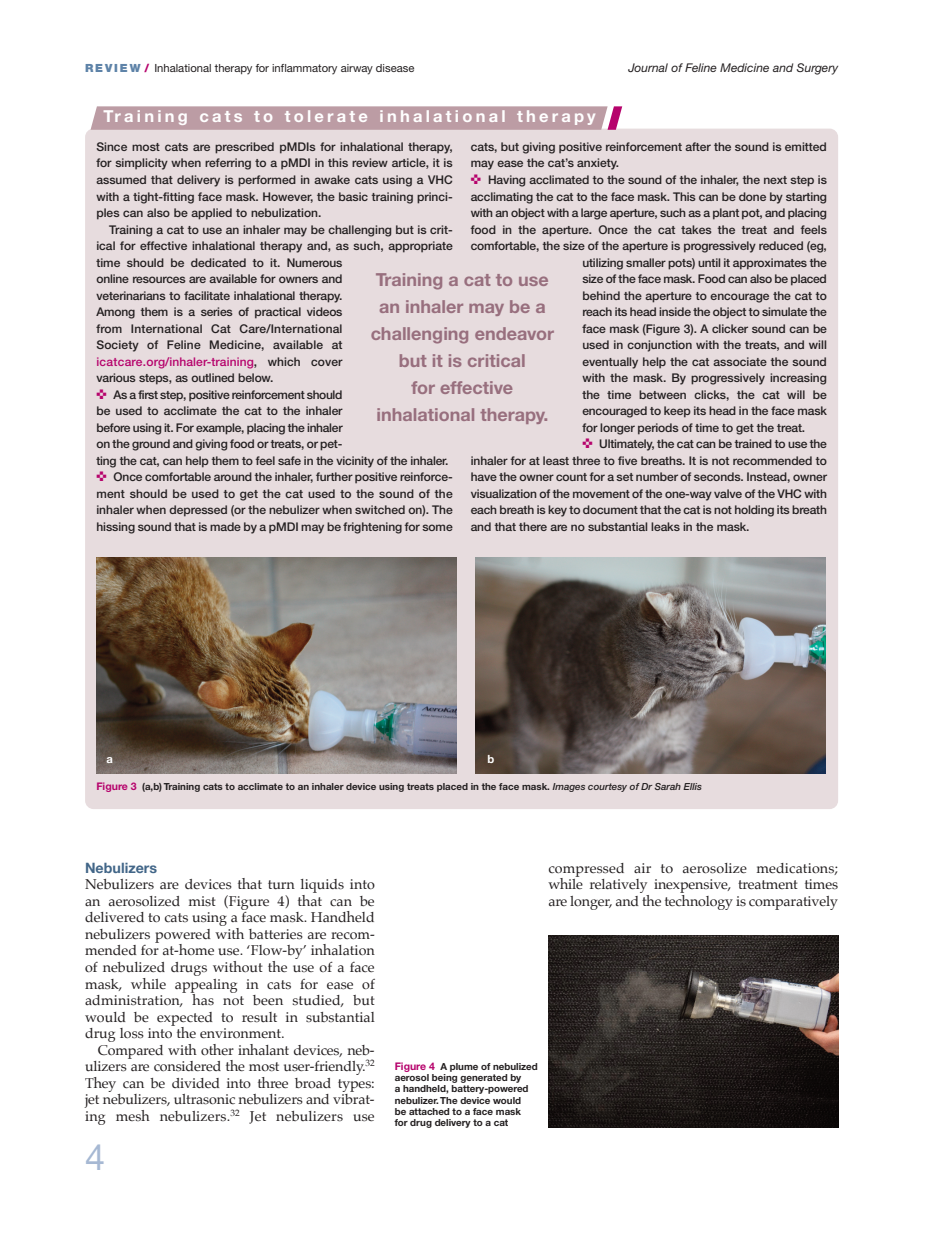
<style>
.page{position:relative;width:936px;height:1234px;background:#fff}
.page>*{position:absolute;margin:0;border:0;box-sizing:border-box;transform-origin:0 0}
.t1{font:36px "Helvetica Neue CE";color:#a6b8d3}
.t2{font:700 18px/27px "Helvetica Neue CE";color:#986f7e;text-align:center}
.t3{font:700 16.5px "Helvetica Neue CE";letter-spacing:.195em;color:#fff}
.t4{font:14.25px/16.5px "Palatino";color:#231f20;text-align:justify}
.t5{font:700 14.25px "Helvetica Neue";color:#426688}
.t6{font:500 12px/16.5px "Helvetica Neue CE";letter-spacing:-.01em;color:#231f20;text-align:justify}
.t7{font:500 12px "Helvetica Neue CE";letter-spacing:.015em;color:#231f20}
.t8{font:500 12px "Helvetica Neue CE";letter-spacing:.01em;color:#231f20}
.t9{font:500 12px "Helvetica Neue CE";letter-spacing:.01em;color:#b6036c}
.t10{font:500 12px "Helvetica Neue CE";letter-spacing:-.03em;color:#231f20}
.t11{font:italic 12px "Helvetica Neue CE";color:#231f20}
.t12{font:11.25px "Helvetica Neue CE";color:#231f20}
.t13{font:700 11.25px "Helvetica Neue";color:#fff}
.t14{font:700 9.75px/11.2px "Helvetica Neue CE";color:#231f20}
.s1{font-weight:900;color:#5e83a8}
.s2{font-weight:900;color:#b6036c}
.s3{color:#231f20}
.s4{font-size:10.5px;color:#b6036c}
.s5{font-weight:500;font-style:italic}
</style>
<div class="page">
<div style="left:85px;top:129px;width:753px;height:679px;background:#e7dcde;border-radius:9px"></div>
<svg style="left:90px;top:106px;width:532px;height:24px;background:#be9ea7"></svg>
<img style="left:96px;top:557px;width:360px;height:215px">
<img style="left:476px;top:557px;width:349px;height:215px">
<img style="left:548px;top:935px;width:290px;height:192px">
<p class="t12" style="left:85px;top:64px;width:331px"><span class="s1">R E V I E W</span> <span class="s2">/</span> Inhalational therapy for inflammatory airway disease</p>
<h3 class="t3" style="left:103px;top:111px;width:493px">Training cats to tolerate inhalational therapy</h3>
<p class="t11" style="left:628px;top:64px;width:211px">Journal of Feline Medicine and Surgery</p>
<p class="t6" style="left:96px;top:140px;width:358px">Since most cats are prescribed pMDIs for inhalational therapy, for simplicity when referring to a pMDI in this review article, it is assumed that delivery is performed in awake cats using a VHC with a tight-fitting face mask. However, the basic training princi&shy;ples can also be applied to nebulization.</p>
<p class="t6" style="left:109px;top:222px;width:345px">Training a cat to use an inhaler may be challenging but is crit-</p>
<p class="t6" style="left:96px;top:239px;width:358px">ical for effective inhalational therapy and, as such, appropriate</p>
<p class="t6" style="left:96px;top:255px;width:247px">time should be dedicated to it. Numerous</p>
<p class="t6" style="left:96px;top:272px;width:247px">online resources are available for owners and</p>
<p class="t6" style="left:96px;top:288px;width:247px">veterinarians to facilitate inhalational therapy.</p>
<p class="t6" style="left:96px;top:305px;width:247px">Among them is a series of practical videos</p>
<p class="t7" style="left:96px;top:324px;width:247px">from International Cat Care/International</p>
<p class="t7" style="left:96px;top:340px;width:247px">Society of Feline Medicine, available at</p>
<p class="t9" style="left:96px;top:357px;width:247px">icatcare.org/inhaler-training<span class="s3">, which cover</span></p>
<p class="t6" style="left:96px;top:371px;width:178px">various steps, as outlined below.</p>
<p class="t10" style="left:113px;top:390px;width:230px">As a first step, positive reinforcement should</p>
<p class="t6" style="left:96px;top:404px;width:247px">be used to acclimate the cat to the inhaler</p>
<p class="t6" style="left:96px;top:420px;width:247px">before using it. For example, placing the inhaler</p>
<p class="t6" style="left:96px;top:437px;width:247px">on the ground and giving food or treats, or pet -</p>
<p class="t6" style="left:96px;top:453px;width:353px">ting the cat, can help them to feel safe in the vicinity of the inhaler.</p>
<p class="t6" style="left:114px;top:470px;width:340px">Once comfortable around the inhaler, further positive reinforce -</p>
<p class="t8" style="left:96px;top:489px;width:358px">ment should be used to get the cat used to the sound of the</p>
<p class="t6" style="left:96px;top:503px;width:358px">inhaler when depressed (or the nebulizer when switched on). The</p>
<p class="t6" style="left:96px;top:519px;width:358px">hissing sound that is made by a pMDI may be frightening for some</p>
<p class="t6" style="left:470px;top:140px;width:358px">cats, but giving positive reinforcement after the sound is emitted may ease the cat’s anxiety.</p>
<p class="t6" style="left:488px;top:173px;width:340px">Having acclimated to the sound of the inhaler, the next step is</p>
<p class="t6" style="left:470px;top:189px;width:358px">acclimating the cat to the face mask. This can be done by starting</p>
<p class="t6" style="left:470px;top:206px;width:358px">with an object with a large aperture, such as a plant pot, and placing</p>
<p class="t6" style="left:470px;top:222px;width:358px">food in the aperture. Once the cat takes the treat and feels</p>
<p class="t6" style="left:470px;top:239px;width:358px">comfortable, the size of the aperture is progressively reduced (eg,</p>
<p class="t6" style="left:582px;top:255px;width:246px">utilizing smaller pots) until it approximates the</p>
<p class="t6" style="left:582px;top:272px;width:246px">size of the face mask. Food can also be placed</p>
<p class="t6" style="left:582px;top:288px;width:246px">behind the aperture to encourage the cat to</p>
<p class="t6" style="left:582px;top:305px;width:246px">reach its head inside the object to simulate the</p>
<p class="t6" style="left:582px;top:321px;width:246px">face mask (Figure 3). A clicker sound can be</p>
<p class="t6" style="left:582px;top:338px;width:246px">used in conjunction with the treats, and will</p>
<p class="t6" style="left:582px;top:354px;width:246px">eventually help the cat associate the sound</p>
<p class="t6" style="left:582px;top:371px;width:246px">with the mask. By progressively increasing</p>
<p class="t6" style="left:582px;top:387px;width:246px">the time between clicks, the cat will be</p>
<p class="t6" style="left:582px;top:404px;width:246px">encouraged to keep its head in the face mask</p>
<p class="t6" style="left:582px;top:420px;width:224px">for longer periods of time to get the treat.</p>
<p class="t6" style="left:599px;top:437px;width:229px">Ultimately, the cat can be trained to use the</p>
<p class="t6" style="left:470px;top:453px;width:358px">inhaler for at least three to five breaths. It is not recommended to</p>
<p class="t6" style="left:470px;top:470px;width:358px">have the owner count for a set number of seconds. Instead, owner</p>
<p class="t6" style="left:470px;top:486px;width:358px">visualization of the movement of the one-way valve of the VHC with</p>
<p class="t6" style="left:470px;top:503px;width:358px">each breath is key to document that the cat is not holding its breath</p>
<p class="t6" style="left:470px;top:519px;width:280px">and that there are no substantial leaks in the mask.</p>
<h2 class="t2" style="left:371px;top:268px;width:185px">Training a cat to use an inhaler may be a challenging endeavor but it is critical<br>for effective inhalational therapy.</h2>
<p class="t13" style="left:106px;top:751px;width:8px">a</p>
<p class="t13" style="left:487px;top:751px;width:8px">b</p>
<p class="t14" style="left:96px;top:781px;width:607px"><span class="s4">Figure 3</span> (a,b) Training cats to acclimate to an inhaler device using treats placed in the face mask. <span class="s5">Images courtesy of Dr Sarah Ellis</span></p>
<p class="t5" style="left:85px;top:858px;width:74px">Nebulizers</p>
<p class="t4" style="left:85px;top:877px;width:291px">Nebulizers are devices that turn liquids into an aerosolized mist (Figure 4) that can be delivered to cats using a face mask. Handheld nebulizers powered with batteries are recom&shy;mended for at-home use. ‘Flow-by’ inhalation of nebulized drugs without the use of a face mask, while appealing in cats for ease of administration, has not been studied, but would be expected to result in substantial drug loss into the environment.</p>
<p class="t4" style="left:85px;top:1042px;width:291px;text-indent:13px">Compared with other inhalant devices, neb&shy;ulizers are considered the most user-friendly.<sup>32<br></sup>They can be divided into three broad types: jet nebulizers, ultrasonic nebulizers and vibrat&shy;ing mesh nebulizers.<sup>32</sup> Jet nebulizers use</p>
<h1 class="t1" style="left:85px;top:1143px;width:22px">4</h1>
<p class="t4" style="left:548px;top:860px;width:291px">compressed air to aerosolize medications; while relatively inexpensive, treatment times are longer, and the technology is comparatively</p>
<p class="t14" style="left:394px;top:1061px;width:144px"><span class="s4">Figure 4</span> A plume of nebulized aerosol being generated by<br>a handheld, battery-powered nebulizer. The device would<br>be attached to a face mask<br>for drug delivery to a cat</p>
</div>
